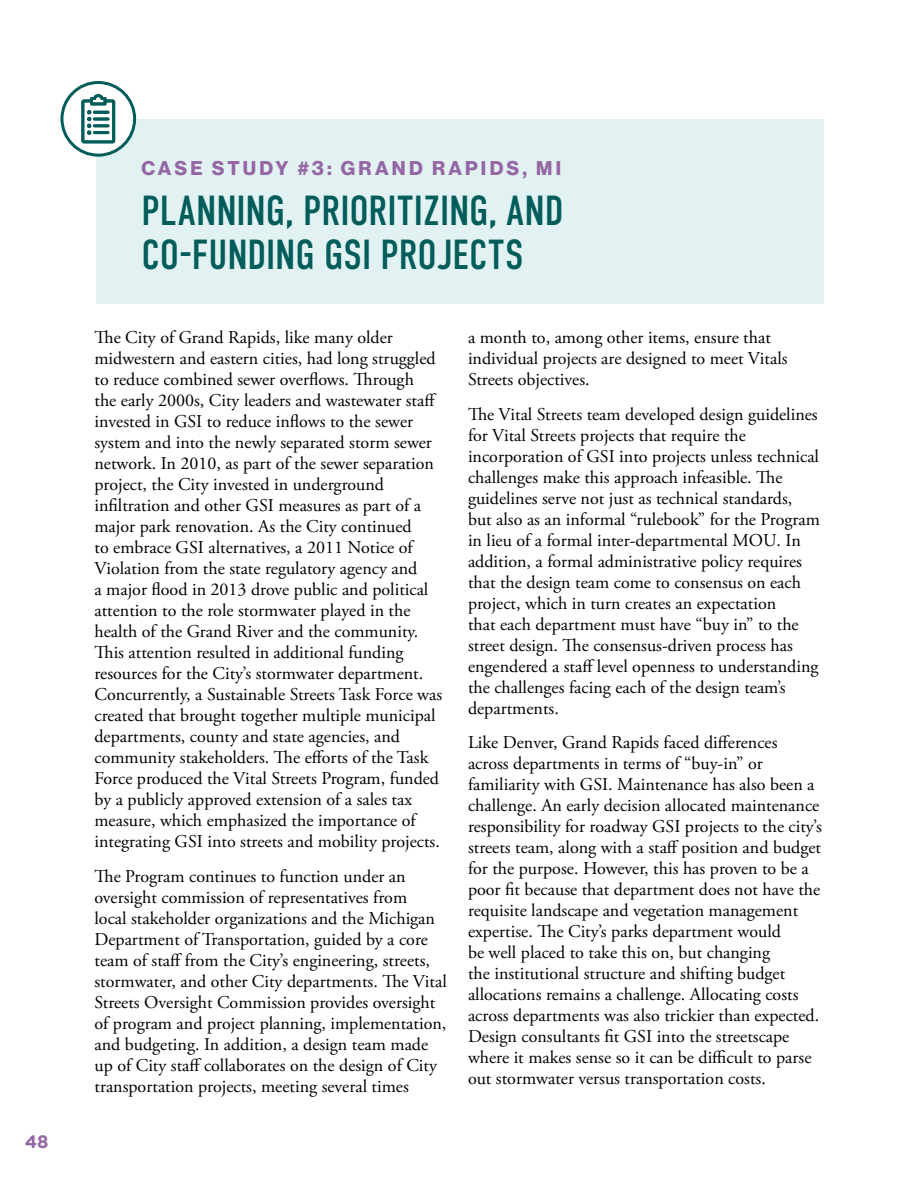
<style>
.page{position:relative;width:918px;height:1188px;background:#fff}
.page>*{position:absolute;margin:0;border:0;box-sizing:border-box;transform-origin:0 0}
.t1{font:42px/45px "DIN Condensed";color:#015c5a}
.t2{font:19.5px "N Haas Grotesk DS Pro 75 Bd";letter-spacing:.16em;color:#9566a4}
.t3{font:18px/21px "Adobe Garamond Pro";color:#000}
.t4{font:700 18px "Gotham";color:#9566a4}
</style>
<div class="page">
<div style="left:96px;top:119px;width:728px;height:185px;background:#e2f2f3"></div>
<div style="left:62px;top:83px;width:73px;height:72px;background:#fff;border-radius:50%"></div>
<div style="left:60px;top:81px;width:76px;height:76px;border:3px solid #015c5a;border-radius:50%"></div>
<svg style="left:81px;top:94px;width:35px;height:50px"></svg>
<p class="t4" style="left:25px;top:1130px;width:25px">48</p>
<p class="t2" style="left:141px;top:157px;width:421px">CASE STUDY #3: GRAND RAPIDS, MI</p>
<h1 class="t1" style="left:142px;top:188px;width:424px">PLANNING, PRIORITIZING, AND<br>CO-FUNDING GSI PROJECTS</h1>
<p class="t3" style="left:94px;top:327px;width:349px">The City of Grand Rapids, like many older midwestern and eastern cities, had long struggled to reduce combined sewer overflows. Through<br>the early 2000s, City leaders and wastewater staff invested in GSI to reduce inflows to the sewer system and into the newly separated storm sewer network. In 2010, as part of the sewer separation project, the City invested in underground infiltration and other GSI measures as part of a major park renovation. As the City continued<br>to embrace GSI alternatives, a 2011 Notice of Violation from the state regulatory agency and<br>a major flood in 2013 drove public and political attention to the role stormwater played in the health of the Grand River and the community.<br>This attention resulted in additional funding resources for the City’s stormwater department.<br>Concurrently, a Sustainable Streets Task Force was created that brought together multiple municipal departments, county and state agencies, and community stakeholders. The efforts of the Task Force produced the Vital Streets Program, funded by a publicly approved extension of a sales tax measure, which emphasized the importance of integrating GSI into streets and mobility projects.</p>
<p class="t3" style="left:94px;top:866px;width:354px">The Program continues to function under an oversight commission of representatives from<br>local stakeholder organizations and the Michigan Department of Transportation, guided by a core team of staff from the City’s engineering, streets, stormwater, and other City departments. The Vital Streets Oversight Commission provides oversight of program and project planning, implementation, and budgeting. In addition, a design team made up of City staff collaborates on the design of City transportation projects, meeting several times</p>
<p class="t3" style="left:468px;top:328px;width:321px">a month to, among other items, ensure that individual projects are designed to meet Vitals<br>Streets objectives.</p>
<p class="t3" style="left:468px;top:404px;width:354px">The Vital Streets team developed design guidelines for Vital Streets projects that require the incorporation of GSI into projects unless technical challenges make this approach infeasible. The guidelines serve not just as technical standards, but also as an informal “rulebook” for the Program in lieu of a formal inter-departmental MOU. In addition, a formal administrative policy requires that the design team come to consensus on each project, which in turn creates an expectation<br>that each department must have “buy in” to the street design. The consensus-driven process has engendered a staff level openness to understanding the challenges facing each of the design team’s departments.</p>
<p class="t3" style="left:468px;top:733px;width:355px">Like Denver, Grand Rapids faced differences across departments in terms of “buy-in” or familiarity with GSI. Maintenance has also been a challenge. An early decision allocated maintenance responsibility for roadway GSI projects to the city’s streets team, along with a staff position and budget for the purpose. However, this has proven to be a poor fit because that department does not have the requisite landscape and vegetation management expertise. The City’s parks department would<br>be well placed to take this on, but changing<br>the institutional structure and shifting budget allocations remains a challenge. Allocating costs across departments was also trickier than expected.<br>Design consultants fit GSI into the streetscape where it makes sense so it can be difficult to parse out stormwater versus transportation costs.</p>
</div>
